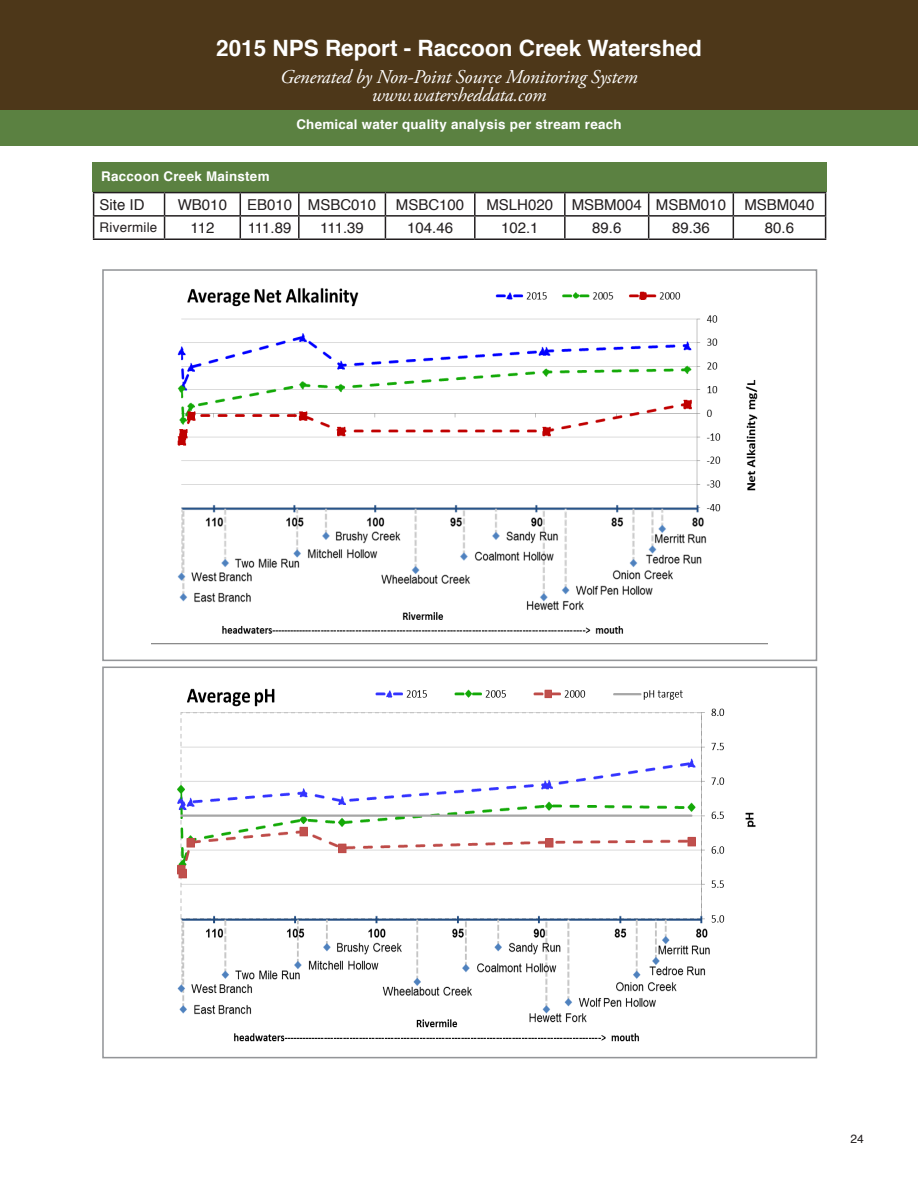
<style>
.page{position:relative;width:918px;height:1188px;background:#fff}
.page>*{position:absolute;margin:0;border:0;box-sizing:border-box;transform-origin:0 0}
.t1{font:700 22.5px "Helvetica";color:#fff}
.t2{font:italic 19.5px "Adobe Garamond Pro";letter-spacing:-.01em;color:#fff}
.t3{font:15px "Helvetica";color:#231f20}
.t4{font:700 13.35px "Helvetica";letter-spacing:.02em;color:#fff}
.t5{font:13.35px "Helvetica";letter-spacing:.02em;color:#231f20}
.t6{font:12px "Helvetica";color:#231f20}
</style>
<div class="page">
<div style="left:0;top:0;width:918px;height:110px;background:#4d3719"></div>
<div style="left:0;top:110px;width:918px;height:36px;background:#5b8141"></div>
<div style="left:92px;top:162px;width:735px;height:30px;background:#5b8141"></div>
<hr style="left:93px;top:192px;width:72px;height:1px;background:#231f20">
<hr style="left:165px;top:192px;width:75px;height:1px;background:#231f20">
<hr style="left:240px;top:192px;width:59px;height:1px;background:#231f20">
<hr style="left:299px;top:192px;width:86px;height:1px;background:#231f20">
<hr style="left:298px;top:193px;width:2px;height:22px;background:#231f20">
<hr style="left:385px;top:192px;width:90px;height:1px;background:#231f20">
<hr style="left:475px;top:192px;width:90px;height:1px;background:#231f20">
<hr style="left:474px;top:193px;width:2px;height:22px;background:#231f20">
<hr style="left:565px;top:192px;width:84px;height:1px;background:#231f20">
<hr style="left:564px;top:193px;width:2px;height:22px;background:#231f20">
<hr style="left:649px;top:192px;width:84px;height:1px;background:#231f20">
<hr style="left:733px;top:192px;width:93px;height:1px;background:#231f20">
<hr style="left:93px;top:215px;width:72px;height:2px;background:#231f20">
<svg style="left:93px;top:193px;width:1px;height:45px"></svg>
<hr style="left:165px;top:215px;width:75px;height:2px;background:#231f20">
<svg style="left:164px;top:193px;width:1px;height:45px"></svg>
<hr style="left:240px;top:215px;width:59px;height:2px;background:#231f20">
<svg style="left:240px;top:193px;width:1px;height:45px"></svg>
<hr style="left:299px;top:215px;width:86px;height:2px;background:#231f20">
<hr style="left:298px;top:217px;width:2px;height:21px;background:#231f20">
<hr style="left:385px;top:215px;width:90px;height:2px;background:#231f20">
<svg style="left:385px;top:193px;width:1px;height:45px"></svg>
<hr style="left:475px;top:215px;width:90px;height:2px;background:#231f20">
<hr style="left:474px;top:217px;width:2px;height:21px;background:#231f20">
<hr style="left:565px;top:215px;width:84px;height:2px;background:#231f20">
<hr style="left:564px;top:217px;width:2px;height:21px;background:#231f20">
<hr style="left:649px;top:215px;width:84px;height:2px;background:#231f20">
<svg style="left:648px;top:193px;width:1px;height:45px"></svg>
<hr style="left:733px;top:215px;width:93px;height:2px;background:#231f20">
<svg style="left:733px;top:193px;width:1px;height:45px"></svg>
<svg style="left:825px;top:193px;width:1px;height:45px"></svg>
<hr style="left:93px;top:238px;width:72px;height:2px;background:#231f20">
<hr style="left:165px;top:238px;width:75px;height:2px;background:#231f20">
<hr style="left:240px;top:238px;width:59px;height:2px;background:#231f20">
<hr style="left:299px;top:238px;width:86px;height:2px;background:#231f20">
<hr style="left:385px;top:238px;width:90px;height:2px;background:#231f20">
<hr style="left:475px;top:238px;width:90px;height:2px;background:#231f20">
<hr style="left:565px;top:238px;width:84px;height:2px;background:#231f20">
<hr style="left:649px;top:238px;width:84px;height:2px;background:#231f20">
<hr style="left:733px;top:238px;width:93px;height:2px;background:#231f20">
<div style="left:102px;top:269px;width:715px;height:392px;border:2px solid #939598"></div>
<div style="left:102px;top:667px;width:715px;height:391px;border:2px solid #939598"></div>
<img style="left:152px;top:288px;width:616px;height:357px">
<img style="left:177px;top:688px;width:579px;height:354px">
<p class="t1" style="left:216px;top:29px;width:487px">2015 NPS Report - Raccoon Creek Watershed</p>
<p class="t2" style="left:280px;top:65px;width:359px">Generated by Non-Point Source Monitoring System</p>
<p class="t2" style="left:372px;top:83px;width:176px">www.watersheddata.com</p>
<p class="t4" style="left:296px;top:114px;width:327px">Chemical water quality analysis per stream reach</p>
<p class="t4" style="left:101px;top:166px;width:170px">Raccoon Creek Mainstem</p>
<p class="t3" style="left:100px;top:193px;width:47px">Site ID</p>
<p class="t3" style="left:178px;top:193px;width:51px">WB010</p>
<p class="t3" style="left:247px;top:193px;width:47px">EB010</p>
<p class="t3" style="left:308px;top:193px;width:70px">MSBC010</p>
<p class="t3" style="left:396px;top:193px;width:70px">MSBC100</p>
<p class="t3" style="left:486px;top:193px;width:68px">MSLH020</p>
<p class="t3" style="left:572px;top:193px;width:72px">MSBM004</p>
<p class="t3" style="left:656px;top:193px;width:72px">MSBM010</p>
<p class="t3" style="left:744px;top:193px;width:72px">MSBM040</p>
<p class="t5" style="left:100px;top:217px;width:59px">Rivermile</p>
<p class="t3" style="left:190px;top:216px;width:25px">112</p>
<p class="t3" style="left:248px;top:216px;width:45px">111.89</p>
<p class="t3" style="left:320px;top:216px;width:45px">111.39</p>
<p class="t3" style="left:407px;top:216px;width:47px">104.46</p>
<p class="t3" style="left:501px;top:216px;width:39px">102.1</p>
<p class="t3" style="left:592px;top:216px;width:31px">89.6</p>
<p class="t3" style="left:672px;top:216px;width:39px">89.36</p>
<p class="t3" style="left:765px;top:216px;width:31px">80.6</p>
<p class="t6" style="left:850px;top:1130px;width:15px">24</p>
</div>
